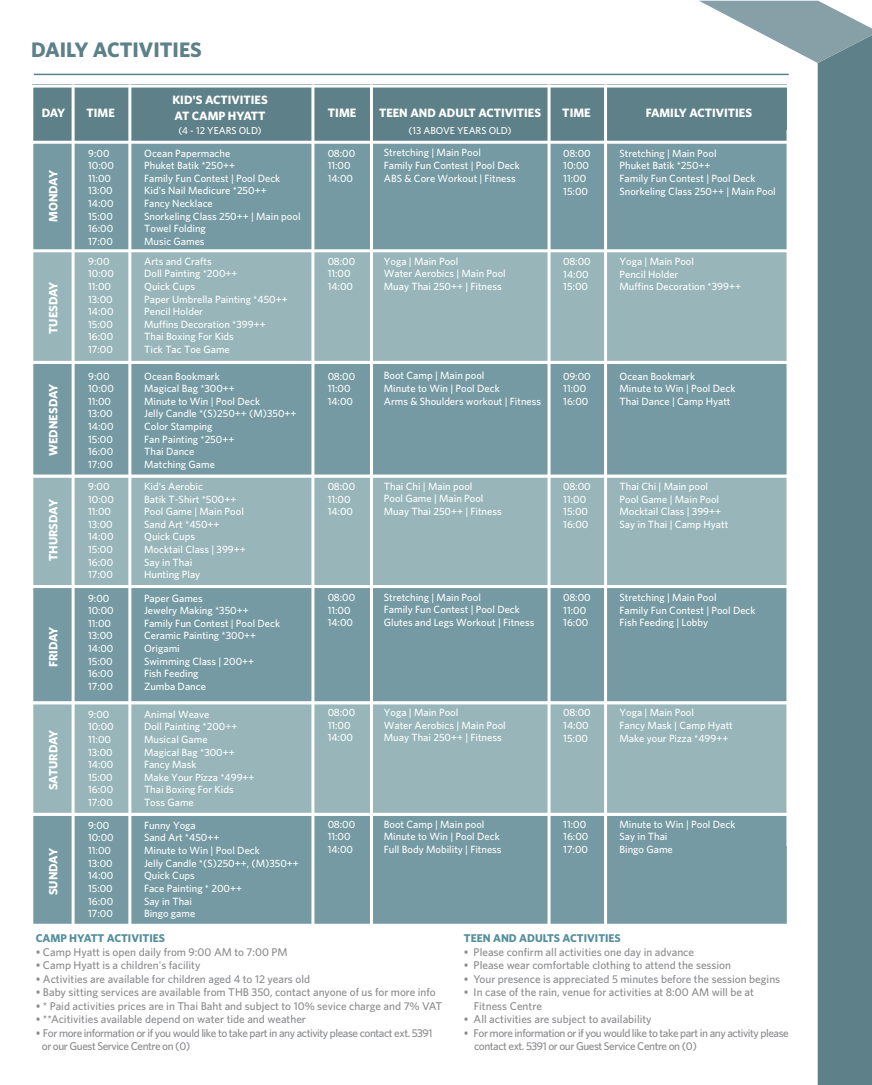
<style>
.page{position:relative;width:872px;height:1085px;background:#fff}
.page>*{position:absolute;margin:0;border:0;box-sizing:border-box;transform-origin:0 0}
.t1{font:700 21px "Whitney";color:#5d8089}
.t2{font:700 12.15px/16.2px "Whitney";color:#fff}
.t3{font:700 12px "Whitney";color:#fff}
.t4{font:500 11.25px/13.5px "Whitney";color:#898a8d}
.t5{font:500 11.25px/13.5px "Whitney";letter-spacing:-.04em;color:#898a8d}
.t6{font:700 11.25px "Whitney";color:#548f9d}
.t7{font:500 10.5px/12.6px "Whitney";color:#fff}
.t8{font:500 10.05px "Whitney";color:#fff}
</style>
<div class="page">
<div style="left:32px;top:814px;width:754px;height:111px;background:#759aa3"></div>
<div style="left:30px;top:812px;width:760px;height:114px;border:3px solid #fff"></div>
<div style="left:32px;top:585px;width:756px;height:117px;background:#759aa3"></div>
<div style="left:30px;top:585px;width:760px;height:119px;border:3px solid #fff"></div>
<div style="left:30px;top:701px;width:760px;height:114px;background:#98b6ba;border:3px solid #fff"></div>
<div style="left:32px;top:476px;width:757px;height:109px;background:#98b6ba"></div>
<div style="left:30px;top:474px;width:761px;height:114px;border:3px solid #fff"></div>
<div style="left:32px;top:364px;width:757px;height:112px;background:#759aa3"></div>
<div style="left:30px;top:358px;width:761px;height:119px;border:3px solid #fff"></div>
<hr style="left:34px;top:74px;width:754px;height:1px;background:#5d8089">
<div style="left:817px;top:63px;width:55px;height:1021px;background:#5d8089"></div>
<svg style="left:699px;top:1px;width:173px;height:62px"></svg>
<div style="left:32px;top:84px;width:754px;height:58px;background:#5d8089"></div>
<div style="left:30px;top:84px;width:761px;height:80px;border:3px solid #fff"></div>
<div style="left:32px;top:143px;width:757px;height:108px;background:#759aa3"></div>
<div style="left:30px;top:141px;width:761px;height:138px;border:3px solid #fff"></div>
<div style="left:30px;top:249px;width:761px;height:115px;background:#98b6ba;border:3px solid #fff"></div>
<hr style="left:72px;top:84px;width:3px;height:841px;background:#fff">
<hr style="left:128px;top:84px;width:3px;height:841px;background:#fff">
<hr style="left:311px;top:84px;width:3px;height:841px;background:#fff">
<hr style="left:370px;top:84px;width:3px;height:841px;background:#fff">
<hr style="left:547px;top:84px;width:3px;height:841px;background:#fff">
<hr style="left:604px;top:84px;width:3px;height:841px;background:#fff">
<hr style="left:786px;top:130px;width:3px;height:716px;background:#fff">
<h1 class="t1" style="left:31px;top:37px;width:172px">DAILY ACTIVITIES</h1>
<p class="t2" style="left:42px;top:104px;width:25px">DAY</p>
<p class="t2" style="left:87px;top:104px;width:30px">TIME</p>
<p class="t2" style="left:45px;top:222px;width:53px;rotate:-90deg">MONDAY</p>
<p class="t7" style="left:88px;top:146px;width:27px">9:00<br>10:00<br>11:00<br>13:00<br>14:00<br>15:00<br>16:00<br>17:00</p>
<p class="t2" style="left:172px;top:91px;width:97px">KID'S ACTIVITIES<br>AT CAMP HYATT</p>
<p class="t8" style="left:178px;top:124px;width:85px">(4 - 12 YEARS OLD)</p>
<p class="t7" style="left:144px;top:146px;width:158px">Ocean Papermache<br>Phuket Batik *250++<br>Family Fun Contest | Pool Deck<br>Kid's Nail Medicure *250++<br>Fancy Necklace<br>Snorkeling Class 250++ | Main pool<br>Towel Folding<br>Music Games</p>
<p class="t2" style="left:45px;top:334px;width:54px;rotate:-90deg">TUESDAY</p>
<p class="t7" style="left:88px;top:254px;width:27px">9:00<br>10:00<br>11:00<br>13:00<br>14:00<br>15:00<br>16:00<br>17:00</p>
<p class="t7" style="left:144px;top:254px;width:145px">Arts and Crafts<br>Doll Painting *200++<br>Quick Cups<br>Paper Umbrella Painting *450++<br>Pencil Holder<br>Muffins Decoration *399++<br>Thai Boxing For Kids<br>Tick Tac Toe Game</p>
<p class="t2" style="left:45px;top:456px;width:74px;rotate:-90deg">WEDNESDAY</p>
<p class="t7" style="left:88px;top:369px;width:27px">9:00<br>10:00<br>11:00<br>13:00<br>14:00<br>15:00<br>16:00<br>17:00</p>
<p class="t7" style="left:144px;top:369px;width:154px">Ocean Bookmark<br>Magical Bag *300++<br>Minute to Win | Pool Deck<br>Jelly Candle *(S)250++ (M)350++<br>Color Stamping<br>Fan Painting *250++<br>Thai Dance<br>Matching Game</p>
<p class="t2" style="left:45px;top:561px;width:63px;rotate:-90deg">THURSDAY</p>
<p class="t7" style="left:88px;top:479px;width:27px">9:00<br>10:00<br>11:00<br>13:00<br>14:00<br>15:00<br>16:00<br>17:00</p>
<p class="t7" style="left:144px;top:479px;width:103px">Kid's Aerobic<br>Batik T-Shirt *500++<br>Pool Game | Main Pool<br>Sand Art *450++<br>Quick Cups<br>Mocktail Class | 399++<br>Say in Thai<br>Hunting Play</p>
<p class="t3" style="left:46px;top:667px;width:42px;rotate:-90deg">FRIDAY</p>
<p class="t3" style="left:46px;top:790px;width:62px;rotate:-90deg">SATURDAY</p>
<p class="t3" style="left:46px;top:895px;width:48px;rotate:-90deg">SUNDAY</p>
<p class="t7" style="left:88px;top:591px;width:27px">9:00<br>10:00<br>11:00<br>13:00<br>14:00<br>15:00<br>16:00<br>17:00</p>
<p class="t7" style="left:144px;top:591px;width:138px">Paper Games<br>Jewelry Making *350++<br>Family Fun Contest | Pool Deck<br>Ceramic Painting *300++<br>Origami<br>Swimming Class | 200++<br>Fish Feeding<br>Zumba Dance</p>
<p class="t7" style="left:88px;top:707px;width:27px">9:00<br>10:00<br>11:00<br>13:00<br>14:00<br>15:00<br>16:00<br>17:00</p>
<p class="t7" style="left:144px;top:707px;width:112px">Animal Weave<br>Doll Painting *200++<br>Musical Game<br>Magical Bag *300++<br>Fancy Mask<br>Make Your Pizza *499++<br>Thai Boxing For Kids<br>Toss Game</p>
<p class="t7" style="left:88px;top:818px;width:27px">9:00<br>10:00<br>11:00<br>13:00<br>14:00<br>15:00<br>16:00<br>17:00</p>
<p class="t7" style="left:144px;top:818px;width:156px">Funny Yoga<br>Sand Art *450++<br>Minute to Win | Pool Deck<br>Jelly Candle *(S)250++, (M)350++<br>Quick Cups<br>Face Painting * 200++<br>Say in Thai<br>Bingo game</p>
<p class="t2" style="left:328px;top:104px;width:30px">TIME</p>
<p class="t7" style="left:328px;top:146px;width:29px">08:00<br>11:00<br>14:00</p>
<p class="t2" style="left:379px;top:104px;width:163px">TEEN AND ADULT ACTIVITIES</p>
<p class="t8" style="left:408px;top:124px;width:105px">(13 ABOVE YEARS OLD)</p>
<p class="t7" style="left:384px;top:146px;width:138px">Stretching | Main Pool<br>Family Fun Contest | Pool Deck<br>ABS &amp; Core Workout | Fitness</p>
<p class="t2" style="left:562px;top:104px;width:30px">TIME</p>
<p class="t7" style="left:563px;top:146px;width:29px">08:00<br>10:00<br>11:00<br>15:00</p>
<p class="t7" style="left:619px;top:146px;width:158px">Stretching | Main Pool<br>Phuket Batik *250++<br>Family Fun Contest | Pool Deck<br>Snorkeling Class 250++ | Main Pool</p>
<p class="t2" style="left:645px;top:104px;width:108px">FAMILY ACTIVITIES</p>
<p class="t7" style="left:328px;top:254px;width:29px">08:00<br>11:00<br>14:00</p>
<p class="t7" style="left:384px;top:254px;width:123px">Yoga | Main Pool<br>Water Aerobics | Main Pool<br>Muay Thai 250++ | Fitness</p>
<p class="t7" style="left:563px;top:254px;width:29px">08:00<br>14:00<br>15:00</p>
<p class="t7" style="left:619px;top:254px;width:123px">Yoga | Main Pool<br>Pencil Holder<br>Muffins Decoration *399++</p>
<p class="t7" style="left:328px;top:369px;width:29px">08:00<br>11:00<br>14:00</p>
<p class="t7" style="left:384px;top:369px;width:159px">Boot Camp | Main pool<br>Minute to Win | Pool Deck<br>Arms &amp; Shoulders workout | Fitness</p>
<p class="t7" style="left:563px;top:369px;width:29px">09:00<br>11:00<br>16:00</p>
<p class="t7" style="left:619px;top:369px;width:117px">Ocean Bookmark<br>Minute to Win | Pool Deck<br>Thai Dance | Camp Hyatt</p>
<p class="t7" style="left:328px;top:479px;width:29px">08:00<br>11:00<br>14:00</p>
<p class="t7" style="left:328px;top:590px;width:29px">08:00<br>11:00<br>14:00</p>
<p class="t7" style="left:384px;top:479px;width:119px">Thai Chi | Main pool<br>Pool Game | Main Pool<br>Muay Thai 250++ | Fitness</p>
<p class="t7" style="left:563px;top:479px;width:29px">08:00<br>11:00<br>15:00<br>16:00</p>
<p class="t7" style="left:619px;top:479px;width:110px">Thai Chi | Main pool<br>Pool Game | Main Pool<br>Mocktail Class | 399++<br>Say in Thai | Camp Hyatt</p>
<p class="t7" style="left:384px;top:590px;width:152px">Stretching | Main Pool<br>Family Fun Contest | Pool Deck<br>Glutes and Legs Workout | Fitness</p>
<p class="t7" style="left:563px;top:590px;width:29px">08:00<br>11:00<br>16:00</p>
<p class="t7" style="left:619px;top:590px;width:138px">Stretching | Main Pool<br>Family Fun Contest | Pool Deck<br>Fish Feeding | Lobby</p>
<p class="t7" style="left:328px;top:705px;width:29px">08:00<br>11:00<br>14:00</p>
<p class="t7" style="left:384px;top:705px;width:123px">Yoga | Main Pool<br>Water Aerobics | Main Pool<br>Muay Thai 250++ | Fitness</p>
<p class="t7" style="left:563px;top:706px;width:29px">08:00<br>14:00<br>15:00</p>
<p class="t7" style="left:619px;top:706px;width:115px">Yoga | Main Pool<br>Fancy Mask | Camp Hyatt<br>Make your Pizza *499++</p>
<p class="t7" style="left:328px;top:817px;width:29px">08:00<br>11:00<br>14:00</p>
<p class="t7" style="left:384px;top:817px;width:119px">Boot Camp | Main pool<br>Minute to Win | Pool Deck<br>Full Body Mobility | Fitness</p>
<p class="t7" style="left:563px;top:817px;width:27px">11:00<br>16:00<br>17:00</p>
<p class="t7" style="left:619px;top:817px;width:117px">Minute to Win | Pool Deck<br>Say in Thai<br>Bingo Game</p>
<p class="t6" style="left:36px;top:931px;width:131px">CAMP HYATT ACTIVITIES</p>
<p class="t4" style="left:36px;top:944px;width:253px">• Camp Hyatt is open daily from 9:00 AM to 7:00 PM</p>
<p class="t4" style="left:36px;top:958px;width:166px">• Camp Hyatt is a children's facility</p>
<p class="t4" style="left:36px;top:971px;width:276px">• Activities are available for children aged 4 to 12 years old</p>
<p class="t4" style="left:36px;top:985px;width:401px">• Baby sitting services are available from THB 350, contact anyone of us for more info</p>
<p class="t4" style="left:36px;top:998px;width:408px">• * Paid activities prices are in Thai Baht and subject to 10% sevice charge and 7% VAT</p>
<p class="t4" style="left:36px;top:1012px;width:272px">• **Acitivities available depend on water tide and weather</p>
<p class="t5" style="left:42px;top:1025px;width:392px;text-indent:-6px">• For more information or if you would like to take part in any activity please contact ext. 5391 or our Guest Service Centre on (0)</p>
<p class="t6" style="left:464px;top:931px;width:158px">TEEN AND ADULTS ACTIVITIES</p>
<p class="t4" style="left:464px;top:944px;width:232px">• Please confirm all activities one day in advance</p>
<p class="t4" style="left:464px;top:958px;width:269px">• Please wear comfortable clothing to attend the session</p>
<p class="t4" style="left:464px;top:971px;width:318px">• Your presence is appreciated 5 minutes before the session begins</p>
<p class="t4" style="left:474px;top:985px;width:282px;text-indent:-10px">• In case of the rain, venue for activities at 8:00 AM will be at<br>Fitness Centre</p>
<p class="t4" style="left:464px;top:1012px;width:189px">• All activities are subject to availability</p>
<p class="t5" style="left:474px;top:1025px;width:316px;text-indent:-10px">• For more information or if you would like to take part in any activity please contact ext. 5391 or our Guest Service Centre on (0)</p>
</div>
